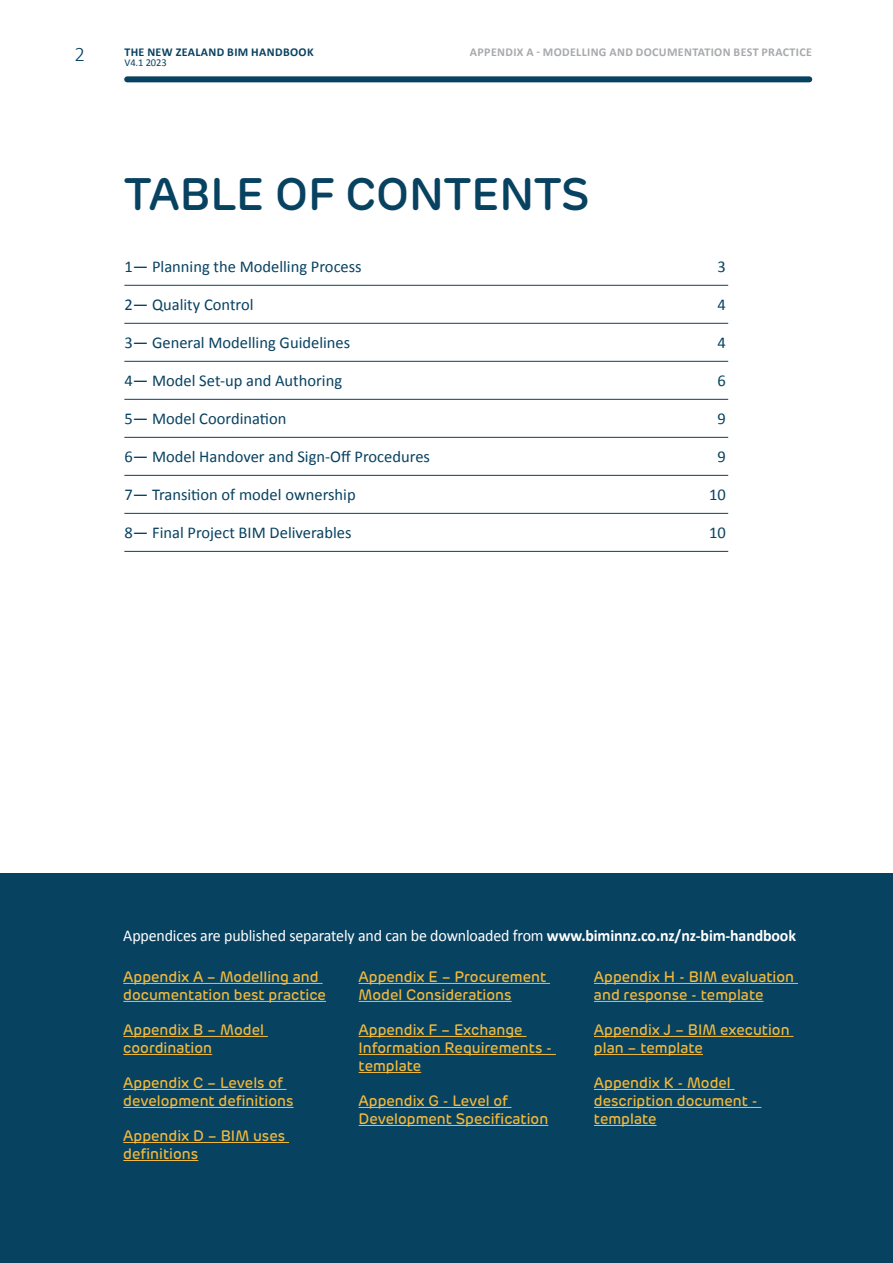
<style>
.page{position:relative;width:893px;height:1263px;background:#fff}
.page>*{position:absolute;margin:0;border:0;box-sizing:border-box;transform-origin:0 0}
.t1{font:600 45px "New Rubrik";color:#084261}
.t2{font:300 21px "Calibri";color:#084261}
.t3{font:16.5px "Calibri";color:#084261}
.t4{font:16.5px "Calibri";letter-spacing:-.01em;color:#fff;scale:.96 1}
.t5{font:500 15px/18px "New Rubrik";color:#f3ba3b}
.t6{font:700 12px "Calibri";letter-spacing:.03em;color:#a7a9ac}
.t7{font:700 12px "Calibri";letter-spacing:.03em;color:#084261}
.t8{font:10.5px "Calibri";letter-spacing:-.01em;color:#084261}
.s1{font-size:17.1px}
.s2{font-weight:700}
</style>
<div class="page">
<div style="left:0;top:873px;width:893px;height:390px;background:#084261"></div>
<hr style="left:123px;top:983px;width:200px;height:1px;background:#f3ba3b">
<hr style="left:123px;top:1001px;width:203px;height:1px;background:#f3ba3b">
<hr style="left:123px;top:1036px;width:145px;height:1px;background:#f3ba3b">
<hr style="left:123px;top:1054px;width:89px;height:1px;background:#f3ba3b">
<hr style="left:123px;top:1089px;width:164px;height:1px;background:#f3ba3b">
<hr style="left:123px;top:1107px;width:171px;height:1px;background:#f3ba3b">
<hr style="left:123px;top:1142px;width:166px;height:1px;background:#f3ba3b">
<hr style="left:123px;top:1160px;width:75px;height:1px;background:#f3ba3b">
<hr style="left:359px;top:983px;width:191px;height:1px;background:#f3ba3b">
<hr style="left:359px;top:1001px;width:153px;height:1px;background:#f3ba3b">
<hr style="left:359px;top:1036px;width:167px;height:1px;background:#f3ba3b">
<hr style="left:359px;top:1054px;width:197px;height:1px;background:#f3ba3b">
<hr style="left:359px;top:1072px;width:62px;height:1px;background:#f3ba3b">
<hr style="left:359px;top:1107px;width:152px;height:1px;background:#f3ba3b">
<hr style="left:359px;top:1125px;width:189px;height:1px;background:#f3ba3b">
<hr style="left:594px;top:983px;width:204px;height:1px;background:#f3ba3b">
<hr style="left:594px;top:1001px;width:169px;height:1px;background:#f3ba3b">
<hr style="left:594px;top:1036px;width:199px;height:1px;background:#f3ba3b">
<hr style="left:594px;top:1054px;width:109px;height:1px;background:#f3ba3b">
<hr style="left:594px;top:1089px;width:141px;height:1px;background:#f3ba3b">
<hr style="left:594px;top:1107px;width:167px;height:1px;background:#f3ba3b">
<hr style="left:594px;top:1125px;width:63px;height:1px;background:#f3ba3b">
<hr style="left:124px;top:285px;width:604px;height:1px;background:#084261">
<hr style="left:124px;top:323px;width:604px;height:1px;background:#084261">
<hr style="left:124px;top:361px;width:604px;height:1px;background:#084261">
<hr style="left:124px;top:399px;width:604px;height:1px;background:#084261">
<hr style="left:124px;top:437px;width:604px;height:1px;background:#084261">
<hr style="left:124px;top:475px;width:604px;height:1px;background:#084261">
<hr style="left:124px;top:513px;width:604px;height:1px;background:#084261">
<hr style="left:124px;top:551px;width:604px;height:1px;background:#084261">
<div style="left:127px;top:76px;width:682px;height:6px;background:#084261"></div>
<h2 class="t2" style="left:74px;top:41px;width:12px">2</h2>
<p class="t7" style="left:124px;top:44px;width:191px">THE NEW ZEALAND BIM HANDBOOK</p>
<p class="t6" style="left:470px;top:44px;width:344px">APPENDIX A - MODELLING AND DOCUMENTATION BEST PRACTICE</p>
<p class="t8" style="left:124px;top:56px;width:44px">V4.1 2023</p>
<h1 class="t1" style="left:124px;top:166px;width:467px">TABLE OF CONTENTS</h1>
<p class="t3" style="left:124px;top:256px;width:239px">1<span class="s1">—</span> Planning the Modelling Process</p>
<p class="t3" style="left:718px;top:256px;width:10px">3</p>
<p class="t3" style="left:124px;top:294px;width:131px">2<span class="s1">—</span> Quality Control</p>
<p class="t3" style="left:718px;top:294px;width:10px">4</p>
<p class="t3" style="left:124px;top:332px;width:227px">3<span class="s1">—</span> General Modelling Guidelines</p>
<p class="t3" style="left:718px;top:332px;width:10px">4</p>
<p class="t3" style="left:124px;top:370px;width:219px">4<span class="s1">—</span> Model Set-up and Authoring</p>
<p class="t3" style="left:718px;top:370px;width:10px">6</p>
<p class="t3" style="left:124px;top:408px;width:164px">5<span class="s1">—</span> Model Coordination</p>
<p class="t3" style="left:718px;top:408px;width:10px">9</p>
<p class="t3" style="left:124px;top:446px;width:307px">6<span class="s1">—</span> Model Handover and Sign-Off Procedures</p>
<p class="t3" style="left:718px;top:446px;width:10px">9</p>
<p class="t3" style="left:124px;top:484px;width:233px">7<span class="s1">—</span> Transition of model ownership</p>
<p class="t3" style="left:709px;top:484px;width:18px">10</p>
<p class="t3" style="left:124px;top:522px;width:229px">8<span class="s1">—</span> Final Project BIM Deliverables</p>
<p class="t3" style="left:709px;top:522px;width:18px">10</p>
<p class="t4" style="left:123px;top:925px;width:702px">Appendices are published separately and can be downloaded from <span class="s2">www.biminnz.co.nz/nz-bim-handbook</span></p>
<p class="t5" style="left:123px;top:967px;width:204px">Appendix A – Modelling and documentation best practice</p>
<p class="t5" style="left:123px;top:1020px;width:142px">Appendix B – Model coordination</p>
<p class="t5" style="left:123px;top:1073px;width:172px">Appendix C – Levels of development definitions</p>
<p class="t5" style="left:123px;top:1126px;width:163px">Appendix D – BIM uses definitions</p>
<p class="t5" style="left:359px;top:967px;width:189px">Appendix E – Procurement<br>Model Considerations</p>
<p class="t5" style="left:359px;top:1020px;width:195px">Appendix F – Exchange<br>Information Requirements - template</p>
<p class="t5" style="left:359px;top:1091px;width:191px">Appendix G - Level of<br>Development Specification</p>
<p class="t5" style="left:594px;top:967px;width:202px">Appendix H - BIM evaluation and response - template</p>
<p class="t5" style="left:594px;top:1020px;width:197px">Appendix J – BIM execution plan – template</p>
<p class="t5" style="left:594px;top:1073px;width:165px">Appendix K - Model description document - template</p>
</div>
